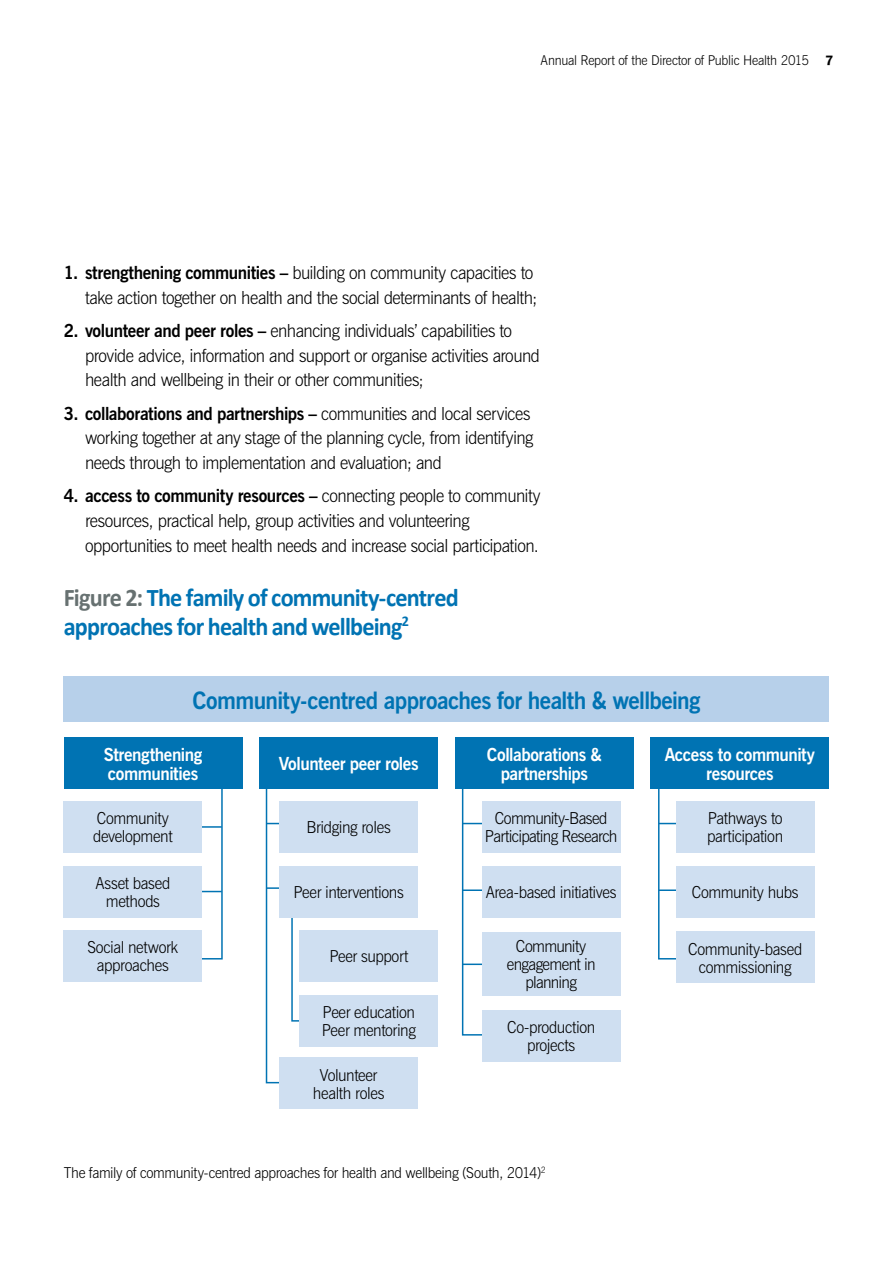
<style>
.page{position:relative;width:893px;height:1263px;background:#fff}
.page>*{position:absolute;margin:0;border:0;box-sizing:border-box;transform-origin:0 0}
.t1{font:700 25.5px/28.5px "Calibri";letter-spacing:-.035em;color:#0073b3;scale:.95 1}
.t2{font:700 24px "News Gothic BT";letter-spacing:-.025em;color:#0073b3;scale:.95 1}
.t3{font:300 18px/24.8px "News Gothic BT";letter-spacing:-.03em;color:#000;scale:.95 1}
.t4{font:700 18px/19.5px "News Gothic BT";letter-spacing:-.025em;color:#fff;text-align:center;scale:.95 1}
.t5{font:300 16.5px/18px "News Gothic BT";letter-spacing:-.025em;color:#000;text-align:center;scale:.95 1}
.t6{font:300 15px "News Gothic BT";letter-spacing:-.02em;color:#000;scale:.95 1}
.t7{font:300 13.5px "News Gothic BT";letter-spacing:-.02em;color:#000;scale:.95 1}
.s1{font-family:"Franklin Gothic IT Cby BT";font-weight:600}
.s2{font-weight:700}
.s3{color:#677171}
</style>
<div class="page">
<svg style="left:196px;top:789px;width:27px;height:171px"></svg>
<hr style="left:197px;top:826px;width:25px;height:2px;background:#0073b3">
<div style="left:64px;top:676px;width:765px;height:46px;background:#b7d0ea"></div>
<div style="left:64px;top:738px;width:178px;height:51px;background:#0073b3"></div>
<div style="left:64px;top:801px;width:138px;height:51px;background:#cfdff1"></div>
<div style="left:64px;top:866px;width:138px;height:51px;background:#cfdff1"></div>
<div style="left:64px;top:930px;width:138px;height:52px;background:#cfdff1"></div>
<div style="left:259px;top:738px;width:179px;height:51px;background:#0073b3"></div>
<div style="left:300px;top:930px;width:138px;height:52px;background:#cfdff1"></div>
<div style="left:300px;top:995px;width:138px;height:51px;background:#cfdff1"></div>
<div style="left:280px;top:1058px;width:138px;height:51px;background:#cfdff1"></div>
<div style="left:455px;top:738px;width:179px;height:51px;background:#0073b3"></div>
<div style="left:651px;top:738px;width:178px;height:51px;background:#0073b3"></div>
<svg style="left:265px;top:789px;width:53px;height:295px"></svg>
<div style="left:280px;top:801px;width:138px;height:51px;background:#cfdff1"></div>
<div style="left:280px;top:866px;width:138px;height:51px;background:#cfdff1"></div>
<svg style="left:461px;top:789px;width:28px;height:247px"></svg>
<hr style="left:463px;top:963px;width:24px;height:2px;background:#0073b3">
<div style="left:482px;top:801px;width:138px;height:51px;background:#cfdff1"></div>
<div style="left:482px;top:866px;width:138px;height:51px;background:#cfdff1"></div>
<div style="left:482px;top:932px;width:138px;height:63px;background:#cfdff1"></div>
<div style="left:482px;top:1010px;width:138px;height:51px;background:#cfdff1"></div>
<svg style="left:658px;top:789px;width:27px;height:171px"></svg>
<div style="left:676px;top:801px;width:138px;height:51px;background:#cfdff1"></div>
<div style="left:676px;top:866px;width:138px;height:51px;background:#cfdff1"></div>
<div style="left:676px;top:932px;width:138px;height:51px;background:#cfdff1"></div>
<p class="t7" style="left:541px;top:52px;width:310px">Annual Report of the Director of Public Health 2015 <span class="s1">7</span></p>
<p class="t3" style="left:64px;top:260px;width:500px;text-align:right"><span class="s2">1. strengthening communities –</span> building on community capacities to take action together on health and the social determinants of health;</p>
<p class="t3" style="left:85px;top:318px;width:480px;text-indent:-21px"><span class="s2">2. volunteer and peer roles –</span> enhancing individuals’ capabilities to provide advice, information and support or organise activities around health and wellbeing in their or other communities;</p>
<p class="t3" style="left:85px;top:401px;width:474px;text-indent:-21px"><span class="s2">3. collaborations and partnerships –</span> communities and local services working together at any stage of the planning cycle, from identifying needs through to implementation and evaluation; and</p>
<p class="t3" style="left:85px;top:484px;width:481px;text-indent:-21px"><span class="s2">4. access to community resources –</span> connecting people to community resources, practical help, group activities and volunteering opportunities to meet health needs and increase social participation.</p>
<h1 class="t1" style="left:64px;top:583px;width:417px"><span class="s3">Figure 2:</span> The family of community-centred approaches for health and wellbeing<sup>2</sup></h1>
<h2 class="t2" style="left:192px;top:685px;width:536px">Community-centred approaches for health &amp; wellbeing</h2>
<p class="t4" style="left:104px;top:744px;width:105px;text-align:left">Strengthening communities</p>
<p class="t5" style="left:93px;top:809px;width:85px;text-align:left">Community development</p>
<p class="t5" style="left:95px;top:874px;width:80px">Asset based methods</p>
<p class="t5" style="left:87px;top:938px;width:97px">Social network approaches</p>
<p class="t4" style="left:487px;top:744px;width:123px">Collaborations &amp; partnerships</p>
<p class="t4" style="left:665px;top:744px;width:160px">Access to community resources</p>
<p class="t4" style="left:279px;top:754px;width:149px">Volunteer peer roles</p>
<p class="t5" style="left:485px;top:809px;width:141px">Community-Based<br>Participating Research</p>
<p class="t5" style="left:707px;top:809px;width:82px;text-align:left">Pathways to participation</p>
<p class="t5" style="left:307px;top:818px;width:90px">Bridging roles</p>
<p class="t5" style="left:692px;top:883px;width:114px">Community hubs</p>
<p class="t5" style="left:294px;top:883px;width:118px">Peer interventions</p>
<p class="t5" style="left:486px;top:883px;width:139px">Area-based initiatives</p>
<p class="t5" style="left:507px;top:937px;width:95px">Community engagement in planning</p>
<p class="t5" style="left:507px;top:1018px;width:94px">Co-production projects</p>
<p class="t5" style="left:688px;top:940px;width:122px">Community-based commissioning</p>
<p class="t5" style="left:329px;top:947px;width:85px">Peer support</p>
<p class="t5" style="left:322px;top:1003px;width:100px;text-align:left">Peer education<br>Peer mentoring</p>
<p class="t5" style="left:313px;top:1066px;width:77px">Volunteer health roles</p>
<p class="t6" style="left:64px;top:1163px;width:509px">The family of community-centred approaches for health and wellbeing (South, 2014)<sup>2</sup></p>
</div>
